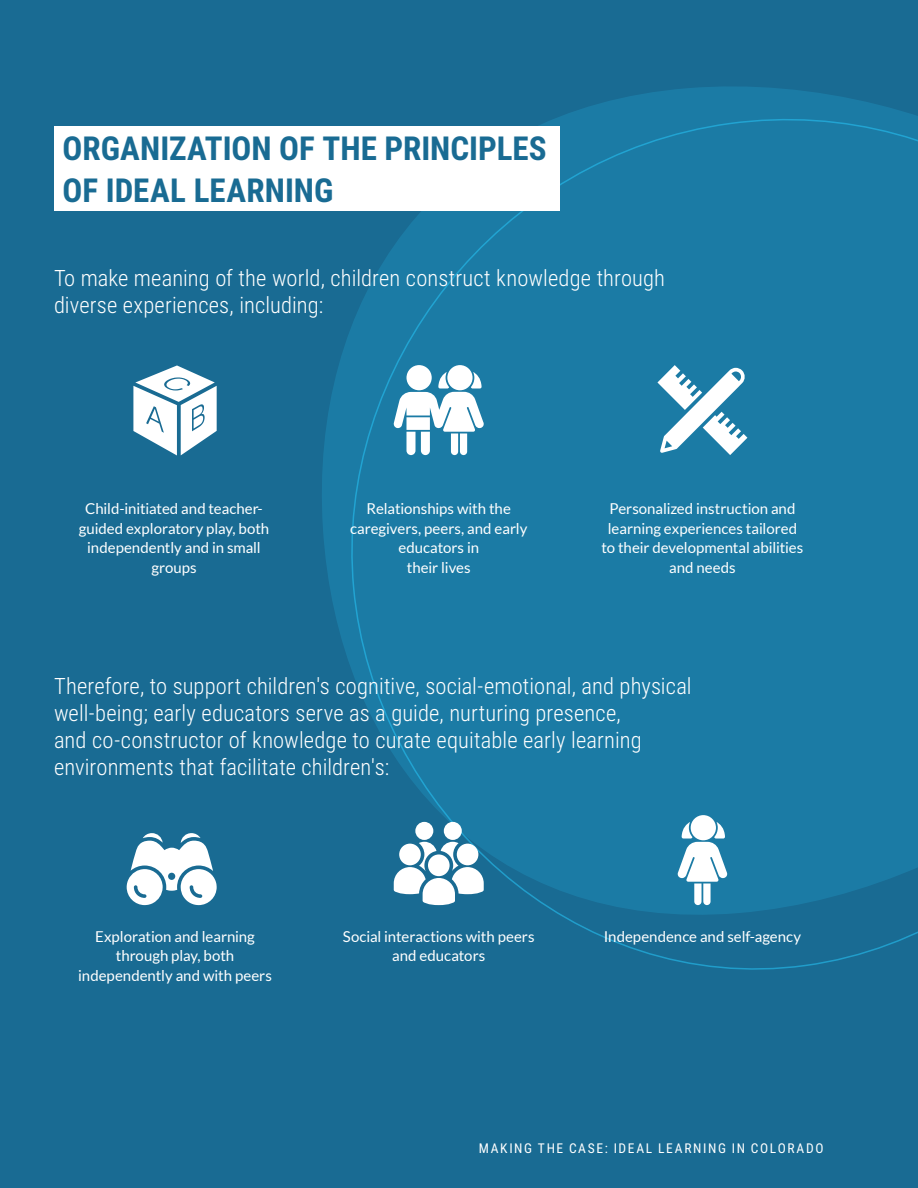
<style>
.page{position:relative;width:918px;height:1188px;background:#196b93}
.page>*{position:absolute;margin:0;border:0;box-sizing:border-box;transform-origin:0 0}
.t1{font:700 33px/42px "Roboto Condensed";color:#196b93}
.intro_text{font:300 22.5px/27px "Roboto Condensed";letter-spacing:.005em;color:#fff}
.body_text{font:15px/19.5px "Lato";color:#fff;text-align:center}
.t2{font:13.5px "Roboto Condensed";letter-spacing:.12em;color:#fff}
</style>
<div class="page">
<svg style="left:320px;top:87px;width:598px;height:577px"></svg>
<svg style="left:350px;top:117px;width:568px;height:853px;background:#1a79a2"></svg>
<div style="left:54px;top:127px;width:506px;height:84px;background:#fff"></div>
<svg style="left:127px;top:833px;width:90px;height:72px"></svg>
<svg style="left:133px;top:365px;width:84px;height:90px"></svg>
<svg style="left:394px;top:365px;width:90px;height:90px;background:#9bc5d7"></svg>
<svg style="left:657px;top:365px;width:90px;height:90px;background:#7db3cb"></svg>
<svg style="left:394px;top:822px;width:90px;height:83px"></svg>
<svg style="left:678px;top:815px;width:49px;height:90px;background:#98c3d6"></svg>
<p class="t1" style="left:63px;top:126px;width:486px">ORGANIZATION OF THE PRINCIPLES<br>OF IDEAL LEARNING</p>
<p class="intro_text" style="left:54px;top:263px;width:613px">To make meaning of the world, children construct knowledge through diverse experiences, including:</p>
<p class="body_text" style="left:79px;top:499px;width:192px">Child-initiated and teacher&shy;guided exploratory play, both independently and in small groups</p>
<p class="body_text" style="left:350px;top:499px;width:179px">Relationships with the caregivers, peers, and early educators in<br>their lives</p>
<p class="body_text" style="left:601px;top:499px;width:203px">Personalized instruction and learning experiences tailored to their developmental abilities and needs</p>
<p class="intro_text" style="left:54px;top:672px;width:639px">Therefore, to support children's cognitive, social-emotional, and physical well-being; early educators serve as a guide, nurturing presence,<br>and co-constructor of knowledge to curate equitable early learning environments that facilitate children's:</p>
<p class="body_text" style="left:78px;top:926px;width:195px">Exploration and learning through play, both independently and with peers</p>
<p class="body_text" style="left:343px;top:926px;width:193px">Social interactions with peers and educators</p>
<p class="body_text" style="left:604px;top:926px;width:199px">Independence and self-agency</p>
<p class="t2" style="left:479px;top:1139px;width:346px">MAKING THE CASE: IDEAL LEARNING IN COLORADO</p>
</div>
